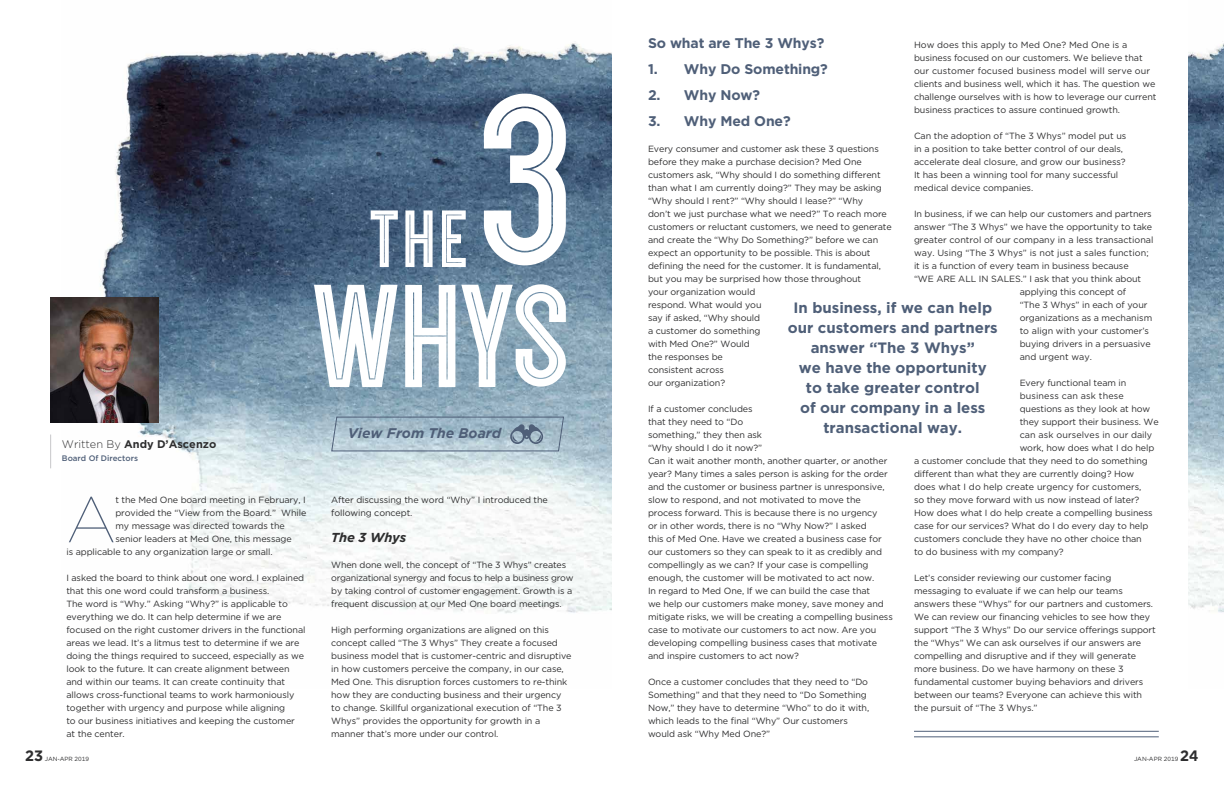
<style>
.page{position:relative;width:1224px;height:792px;background:#fff}
.page>*{position:absolute;margin:0;border:0;box-sizing:border-box;transform-origin:0 0}
.t1{font:100 64.7px "Gotham";color:#4f5f78}
.t2{font:700 15px/20px "Gotham";color:#4f5f78;text-align:center}
.t3{font:700 15px "Gotham";color:#2e2e2f}
.t4{font:700 14px "Gotham";letter-spacing:-.01em;color:#4f5f78}
.t5{font:italic 700 14px "Gotham";color:#4f5f78}
.t6{font:italic 700 13px "Gotham";letter-spacing:-.01em;color:#2e2e2f}
.t7{font:700 11px "Gotham";color:#2e2e2f}
.t8{font:9px/13px "Gotham";letter-spacing:-.01em;color:#2e2e2f}
.t9{font:9px "Gotham";letter-spacing:.01em;color:#2e2e2f}
.t10{font:9px "Gotham";letter-spacing:.015em;color:#2e2e2f}
.t11{font:500 8px "Gotham";color:#4f5f78}
.t12{font:6px "Gotham";color:#2e2e2f}
.s1{font-weight:300}
</style>
<div class="page">
<img style="left:100px;top:43px;width:512px;height:571px">
<img style="left:1188px;top:43px;width:36px;height:570px">
<img style="left:50px;top:297px;width:108px;height:126px">
<svg style="left:484px;top:94px;width:82px;height:171px"></svg>
<svg style="left:442px;top:210px;width:24px;height:57px"></svg>
<svg style="left:405px;top:210px;width:28px;height:57px"></svg>
<svg style="left:371px;top:210px;width:27px;height:57px"></svg>
<hr style="left:50px;top:435px;width:1px;height:33px;background:#c7c8ca">
<svg style="left:314px;top:285px;width:84px;height:102px"></svg>
<svg style="left:405px;top:285px;width:50px;height:102px"></svg>
<svg style="left:461px;top:284px;width:105px;height:103px"></svg>
<svg style="left:331px;top:416px;width:234px;height:36px;background:#a2b8c7"></svg>
<hr style="left:914px;top:736px;width:245px;height:1px;background:#4f5f78">
<hr style="left:914px;top:731px;width:245px;height:1px;background:#4f5f78">
<p class="t7" style="left:62px;top:437px;width:156px"><span class="s1">Written By</span> Andy D’Ascenzo</p>
<p class="t11" style="left:62px;top:453px;width:78px">Board Of Directors</p>
<h1 class="t1" style="left:66px;top:480px;width:51px">A</h1>
<p class="t8" style="left:115px;top:493px;width:192px">t the Med One board meeting in February, I</p>
<p class="t8" style="left:115px;top:506px;width:192px">provided the “View from the Board.” While</p>
<p class="t8" style="left:115px;top:519px;width:171px">my message was directed towards the</p>
<p class="t8" style="left:115px;top:532px;width:178px">senior leaders at Med One, this message</p>
<p class="t8" style="left:66px;top:545px;width:208px">is applicable to any organization large or small.</p>
<p class="t8" style="left:66px;top:571px;width:241px">I asked the board to think about one word. I explained that this one word could transform a business.<br>The word is “Why.” Asking “Why?” is applicable to everything we do. It can help determine if we are focused on the right customer drivers in the functional areas we lead. It’s a litmus test to determine if we are doing the things required to succeed, especially as we look to the future. It can create alignment between and within our teams. It can create continuity that allows cross-functional teams to work harmoniously together with urgency and purpose while aligning<br>to our business initiatives and keeping the customer at the center.</p>
<h3 class="t4" style="left:648px;top:34px;width:178px">So what are The 3 Whys?</h3>
<h3 class="t4" style="left:648px;top:60px;width:181px">1. Why Do Something?</h3>
<h3 class="t4" style="left:648px;top:86px;width:114px">2. Why Now?</h3>
<h3 class="t4" style="left:648px;top:112px;width:144px">3. Why Med One?</h3>
<p class="t8" style="left:648px;top:142px;width:245px">Every consumer and customer ask these 3 questions before they make a purchase decision? Med One customers ask, “Why should I do something different than what I am currently doing?” They may be asking “Why should I rent?” “Why should I lease?” “Why<br>don’t we just purchase what we need?” To reach more customers or reluctant customers, we need to generate and create the “Why Do Something?” before we can expect an opportunity to be possible. This is about defining the need for the customer. It is fundamental, but you may be surprised how those throughout<br>your organization would<br>respond. What would you<br>say if asked, “Why should<br>a customer do something<br>with Med One?” Would<br>the responses be<br>consistent across<br>our organization?</p>
<p class="t8" style="left:648px;top:402px;width:246px">If a customer concludes<br>that they need to “Do<br>something,” they then ask<br>“Why should I do it now?”<br>Can it wait another month, another quarter, or another year? Many times a sales person is asking for the order and the customer or business partner is unresponsive, slow to respond, and not motivated to move the process forward. This is because there is no urgency<br>or in other words, there is no “Why Now?” I asked<br>this of Med One. Have we created a business case for our customers so they can speak to it as credibly and compellingly as we can? If your case is compelling enough, the customer will be motivated to act now.<br>In regard to Med One, If we can build the case that<br>we help our customers make money, save money and mitigate risks, we will be creating a compelling business case to motivate our customers to act now. Are you developing compelling business cases that motivate and inspire customers to act now?</p>
<p class="t8" style="left:648px;top:675px;width:223px">Once a customer concludes that they need to “Do Something” and that they need to “Do Something Now,” they have to determine “Who” to do it with, which leads to the final “Why” Our customers would ask “Why Med One?”</p>
<p class="t8" style="left:914px;top:38px;width:244px">How does this apply to Med One? Med One is a business focused on our customers. We believe that our customer focused business model will serve our clients and business well, which it has. The question we challenge ourselves with is how to leverage our current business practices to assure continued growth.</p>
<p class="t8" style="left:914px;top:129px;width:214px">Can the adoption of “The 3 Whys” model put us in a position to take better control of our deals, accelerate deal closure, and grow our business?<br>It has been a winning tool for many successful medical device companies.</p>
<p class="t8" style="left:914px;top:207px;width:239px">In business, if we can help our customers and partners</p>
<p class="t8" style="left:914px;top:220px;width:240px">answer “The 3 Whys” we have the opportunity to take</p>
<p class="t8" style="left:914px;top:233px;width:241px">greater control of our company in a less transactional</p>
<p class="t8" style="left:914px;top:246px;width:236px">way. Using “The 3 Whys” is not just a sales function;</p>
<p class="t8" style="left:914px;top:259px;width:216px">it is a function of every team in business because</p>
<p class="t8" style="left:914px;top:272px;width:229px">“WE ARE ALL IN SALES.” I ask that you think about</p>
<p class="t8" style="left:1020px;top:285px;width:108px">applying this concept of</p>
<p class="t8" style="left:1020px;top:298px;width:129px">“The 3 Whys” in each of your</p>
<p class="t8" style="left:1020px;top:311px;width:134px">organizations as a mechanism</p>
<p class="t8" style="left:1020px;top:324px;width:131px">to align with your customer’s</p>
<p class="t8" style="left:1020px;top:337px;width:133px">buying drivers in a persuasive</p>
<p class="t8" style="left:1020px;top:350px;width:74px">and urgent way.</p>
<p class="t8" style="left:1020px;top:376px;width:108px">Every functional team in</p>
<p class="t10" style="left:1020px;top:390px;width:106px">business can ask these</p>
<p class="t8" style="left:1020px;top:402px;width:132px">questions as they look at how</p>
<p class="t8" style="left:1020px;top:415px;width:141px">they support their business. We</p>
<p class="t9" style="left:1020px;top:429px;width:134px">can ask ourselves in our daily</p>
<p class="t8" style="left:1020px;top:441px;width:136px">work, how does what I do help</p>
<p class="t8" style="left:914px;top:454px;width:235px">a customer conclude that they need to do something</p>
<p class="t8" style="left:914px;top:467px;width:222px">different than what they are currently doing? How</p>
<p class="t8" style="left:914px;top:480px;width:229px">does what I do help create urgency for customers,</p>
<p class="t8" style="left:914px;top:493px;width:227px">so they move forward with us now instead of later?</p>
<p class="t8" style="left:914px;top:506px;width:240px">How does what I do help create a compelling business</p>
<p class="t8" style="left:914px;top:519px;width:236px">case for our services? What do I do every day to help</p>
<p class="t8" style="left:914px;top:532px;width:229px">customers conclude they have no other choice than</p>
<p class="t8" style="left:914px;top:545px;width:151px">to do business with my company?</p>
<p class="t8" style="left:914px;top:571px;width:243px">Let’s consider reviewing our customer facing messaging to evaluate if we can help our teams answers these “Whys” for our partners and customers.<br>We can review our financing vehicles to see how they support “The 3 Whys” Do our service offerings support the “Whys” We can ask ourselves if our answers are compelling and disruptive and if they will generate more business. Do we have harmony on these 3 fundamental customer buying behaviors and drivers between our teams? Everyone can achieve this with the pursuit of “The 3 Whys.”</p>
<h2 class="t2" style="left:788px;top:297px;width:212px">In business, if we can help our customers and partners answer “The 3 Whys”<br>we have the opportunity<br>to take greater control<br>of our company in a less</h2>
<h3 class="t5" style="left:348px;top:423px;width:155px">View From The Board</h3>
<h2 class="t2" style="left:823px;top:417px;width:140px">transactional way.</h2>
<p class="t8" style="left:331px;top:493px;width:218px">After discussing the word “Why” I introduced the following concept.</p>
<h3 class="t6" style="left:331px;top:529px;width:77px">The 3 Whys</h3>
<p class="t8" style="left:331px;top:558px;width:244px">When done well, the concept of “The 3 Whys” creates organizational synergy and focus to help a business grow by taking control of customer engagement. Growth is a frequent discussion at our Med One board meetings.</p>
<p class="t8" style="left:331px;top:623px;width:242px">High performing organizations are aligned on this concept called “The 3 Whys” They create a focused business model that is customer-centric and disruptive in how customers perceive the company, in our case, Med One. This disruption forces customers to re-think how they are conducting business and their urgency to change. Skillful organizational execution of “The 3<br>Whys” provides the opportunity for growth in a manner that’s more under our control.</p>
<h2 class="t3" style="left:25px;top:745px;width:19px">23</h2>
<p class="t12" style="left:45px;top:755px;width:46px">JAN-APR 2019</p>
<p class="t12" style="left:1134px;top:755px;width:46px">JAN-APR 2019</p>
<h2 class="t3" style="left:1180px;top:745px;width:19px">24</h2>
</div>
